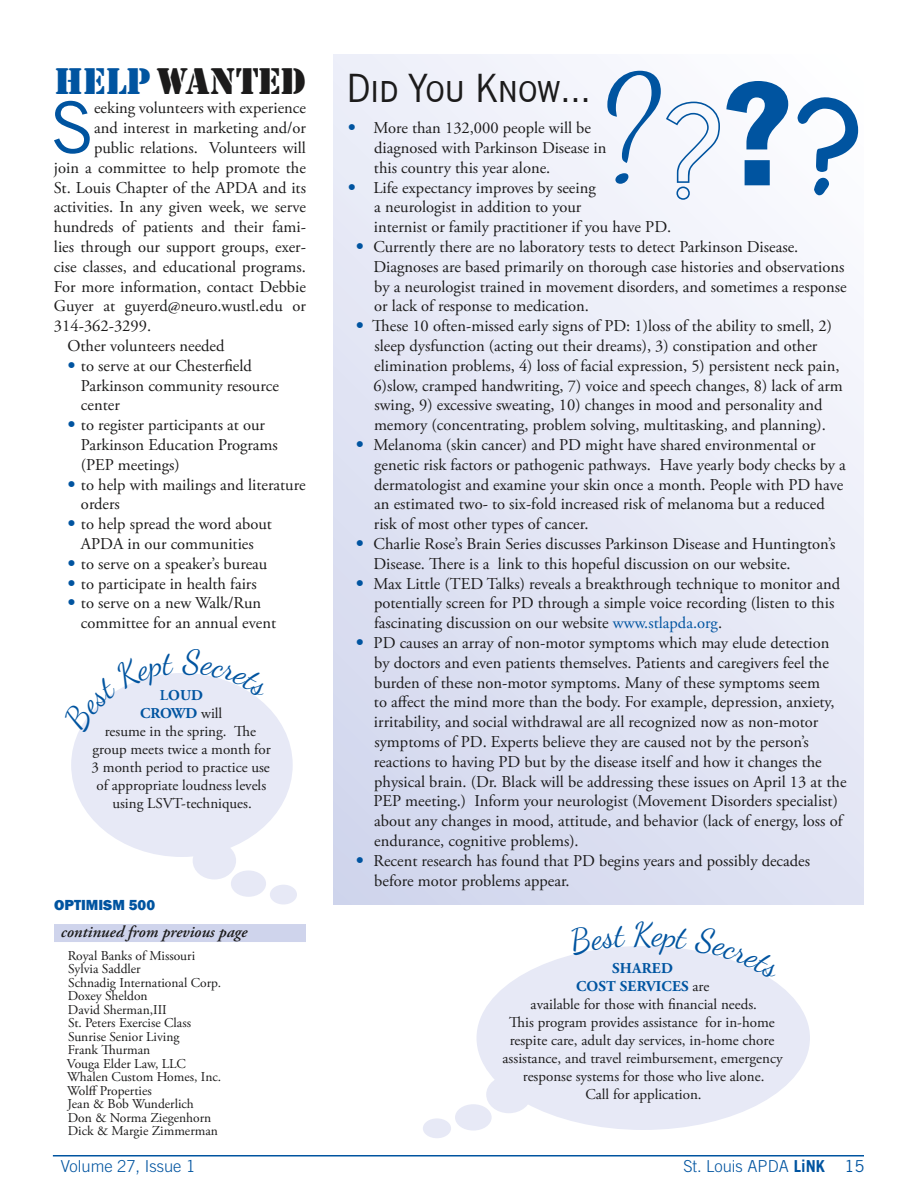
<style>
.page{position:relative;width:918px;height:1188px;background:#fff}
.page>*{position:absolute;margin:0;border:0;box-sizing:border-box;transform-origin:0 0}
.t1{font:154.8px "Dancing Script OT";color:#0054a0}
.t2{font:71.4px "Trade Gothic LT Std";color:#0054a0}
.t3{font:42px "News Got SCT";color:#1c1b1b}
.t4{font:34.5px "Stencil Std";color:#1c1b1b}
.t5{font:33px "Dancing Script OT";color:#0054a0}
.t6{font:16.5px/19.8px "Adobe Garamond Pro";color:#1c1b1b}
.t7{font:300 16.5px "Trade Gothic LT Std";color:#0054a0}
.t8{font:italic 600 16.5px "Adobe Garamond Pro";color:#1c1b1b}
.t9{font:15px/18px "Adobe Garamond Pro";color:#1c1b1b;text-align:center}
.t10{font:800 15px "Franklin Gothic";color:#0054a0}
.t11{font:13.5px/13.5px "Adobe Garamond Pro";color:#1c1b1b}
.s1{color:#0054a0}
.s2{font-family:"Trade Gothic LT Std";color:#0054a0}
.s3{font-weight:600;color:#0054a0}
.s4{font-weight:700;color:#0054a0}
.s5{font-family:"Franklin Gothic";font-stretch:condensed;font-size:144.6px}
.s6{font-family:"Kids Plain";font-size:123.9px}
.s7{font-weight:700}
.s8{font-weight:400}
</style>
<div class="page">
<hr style="left:53px;top:1155px;width:811px;height:1px;background:#0054a0">
<div style="left:333px;top:54px;width:531px;height:850px;background:linear-gradient(to bottom,#f6f7fc,#d7dbef)"></div>
<div style="left:54px;top:924px;width:252px;height:18px;background:#cfd4ec"></div>
<div style="left:71px;top:673px;width:222px;height:184px;background:#e7e9f6;border-radius:50%"></div>
<div style="left:193px;top:842px;width:43px;height:37px;background:#e7e9f6;border-radius:50%"></div>
<div style="left:231px;top:870px;width:35px;height:27px;background:#e7e9f6;border-radius:50%"></div>
<div style="left:270px;top:885px;width:27px;height:20px;background:#e7e9f6;border-radius:50%"></div>
<div style="left:477px;top:946px;width:333px;height:184px;background:#e7e9f6;border-radius:50%"></div>
<div style="left:486px;top:1076px;width:45px;height:37px;background:#e7e9f6;border-radius:50%"></div>
<div style="left:455px;top:1104px;width:37px;height:27px;background:#e7e9f6;border-radius:50%"></div>
<div style="left:423px;top:1118px;width:28px;height:20px;background:#e7e9f6;border-radius:50%"></div>
<h3 class="t4" style="left:54px;top:58px;width:253px"><span class="s1">HELP</span> WANTED</h3>
<h2 class="t2" style="left:50px;top:84px;width:45px">S</h2>
<p class="t6" style="left:94px;top:99px;width:213px">eeking volunteers with experience</p>
<p class="t6" style="left:94px;top:119px;width:213px">and interest in marketing and/or</p>
<p class="t6" style="left:94px;top:138px;width:213px">public relations. Volunteers will</p>
<p class="t6" style="left:54px;top:158px;width:254px">join a committee to help promote the</p>
<p class="t6" style="left:54px;top:178px;width:254px">St. Louis Chapter of the APDA and its</p>
<p class="t6" style="left:54px;top:198px;width:254px">activities. In any given week, we serve</p>
<p class="t6" style="left:54px;top:218px;width:253px">hundreds of patients and their fami-</p>
<p class="t6" style="left:54px;top:237px;width:253px">lies through our support groups, exer-</p>
<p class="t6" style="left:54px;top:257px;width:253px">cise classes, and educational programs.</p>
<p class="t6" style="left:54px;top:277px;width:254px">For more information, contact Debbie</p>
<p class="t6" style="left:54px;top:297px;width:254px">Guyer at guyerd@neuro.wustl.edu or</p>
<p class="t6" style="left:54px;top:317px;width:99px">314-362-3299.</p>
<p class="t6" style="left:67px;top:336px;width:159px">Other volunteers needed</p>
<p class="t6" style="left:81px;top:356px;width:199px;text-indent:-13px"><span class="s2">•</span> to serve at our Chesterfield<br>Parkinson community resource center</p>
<p class="t6" style="left:81px;top:416px;width:198px;text-indent:-13px"><span class="s2">•</span> to register participants at our<br>Parkinson Education Programs (PEP meetings)</p>
<p class="t6" style="left:81px;top:475px;width:226px;text-indent:-13px"><span class="s2">•</span> to help with mailings and literature orders</p>
<p class="t6" style="left:67px;top:515px;width:206px;text-align:center"><span class="s2">•</span> to help spread the word about<br>APDA in our communities</p>
<p class="t6" style="left:67px;top:554px;width:201px"><span class="s2">•</span> to serve on a speaker’s bureau</p>
<p class="t6" style="left:67px;top:574px;width:191px"><span class="s2">•</span> to participate in health fairs</p>
<p class="t6" style="left:81px;top:594px;width:197px;text-indent:-13px"><span class="s2">•</span> to serve on a new Walk/Run committee for an annual event</p>
<p class="t9" style="left:92px;top:687px;width:181px"><span class="s3">L</span><span class="s4">OUD<br>CROWD</span> will<br>resume in the spring. The group meets twice a month for<br>3 month period to practice use of appropriate loudness levels using LSVT-techniques.</p>
<p class="t10" style="left:54px;top:895px;width:103px">OPTIMISM 500</p>
<p class="t8" style="left:61px;top:922px;width:188px">continued from previous page</p>
<p class="t11" style="left:67px;top:949px;width:156px">Royal Banks of Missouri<br>Sylvia Saddler<br>Schnadig International Corp.<br>Doxey Sheldon<br>David Sherman,III<br>St. Peters Exercise Class<br>Sunrise Senior Living<br>Frank Thurman<br>Vouga Elder Law, LLC<br>Whalen Custom Homes, Inc.<br>Wolff Properties<br>Jean &amp; Bob Wunderlich<br>Don &amp; Norma Ziegenhorn<br>Dick &amp; Margie Zimmerman</p>
<h1 class="t1" style="left:597px;top:40px;width:266px">?<sub>?</sub><span class="s5">?</span><span class="s6">?</span></h1>
<h3 class="t3" style="left:347px;top:65px;width:245px">Did You Know…</h3>
<p class="t6" style="left:374px;top:119px;width:234px;text-indent:-26px"><span class="s2">•</span> More than 132,000 people will be diagnosed with Parkinson Disease in this country this year alone.</p>
<p class="t6" style="left:374px;top:178px;width:299px;text-indent:-26px"><span class="s2">•</span> Life expectancy improves by seeing<br>a neurologist in addition to your<br>internist or family practitioner if you have PD.</p>
<p class="t6" style="left:374px;top:237px;width:475px;text-indent:-18px"><span class="s2">•</span> Currently there are no laboratory tests to detect Parkinson Disease.<br>Diagnoses are based primarily on thorough case histories and observations by a neurologist trained in movement disorders, and sometimes a response or lack of response to medication.</p>
<p class="t6" style="left:374px;top:317px;width:471px;text-indent:-18px"><span class="s2">•</span> These 10 often-missed early signs of PD: 1)loss of the ability to smell, 2) sleep dysfunction (acting out their dreams), 3) constipation and other elimination problems, 4) loss of facial expression, 5) persistent neck pain, 6)slow, cramped handwriting, 7) voice and speech changes, 8) lack of arm swing, 9) excessive sweating, 10) changes in mood and personality and memory (concentrating, problem solving, multitasking, and planning).</p>
<p class="t6" style="left:374px;top:435px;width:474px;text-indent:-18px"><span class="s2">•</span> Melanoma (skin cancer) and PD might have shared environmental or genetic risk factors or pathogenic pathways. Have yearly body checks by a dermatologist and examine your skin once a month. People with PD have an estimated two- to six-fold increased risk of melanoma but a reduced risk of most other types of cancer.</p>
<p class="t6" style="left:374px;top:534px;width:463px;text-indent:-18px"><span class="s2">•</span> Charlie Rose’s Brain Series discusses Parkinson Disease and Huntington’s<br>Disease. There is a link to this hopeful discussion on our website.</p>
<p class="t6" style="left:374px;top:574px;width:468px;text-indent:-18px"><span class="s2">•</span> Max Little (TED Talks) reveals a breakthrough technique to monitor and potentially screen for PD through a simple voice recording (listen to this fascinating discussion on our website <span class="s1">www.stlapda.org</span>.</p>
<p class="t6" style="left:374px;top:633px;width:474px;text-indent:-18px"><span class="s2">•</span> PD causes an array of non-motor symptoms which may elude detection by doctors and even patients themselves. Patients and caregivers feel the burden of these non-motor symptoms. Many of these symptoms seem<br>to affect the mind more than the body. For example, depression, anxiety, irritability, and social withdrawal are all recognized now as non-motor symptoms of PD. Experts believe they are caused not by the person’s reactions to having PD but by the disease itself and how it changes the physical brain. (Dr. Black will be addressing these issues on April 13 at the PEP meeting.) Inform your neurologist (Movement Disorders specialist) about any changes in mood, attitude, and behavior (lack of energy, loss of endurance, cognitive problems).</p>
<p class="t6" style="left:374px;top:851px;width:437px;text-indent:-19px"><span class="s2">•</span> Recent research has found that PD begins years and possibly decades before motor problems appear.</p>
<h3 class="t5" style="left:634px;top:915px;width:20px">K</h3>
<p class="t9" style="left:503px;top:960px;width:282px"><span class="s4">SHARED<br>COST SERVICES</span> are<br>available for those with financial needs.<br>This program provides assistance for in-home respite care, adult day services, in-home chore assistance, and travel reimbursement, emergency response systems for those who live alone.<br>Call for application.</p>
<p class="t7" style="left:61px;top:1156px;width:136px">Volume 27, Issue 1</p>
<p class="t7" style="left:683px;top:1156px;width:183px">St. Louis APDA <span class="s7">LiNK</span> <span class="s8">15</span></p>
</div>
